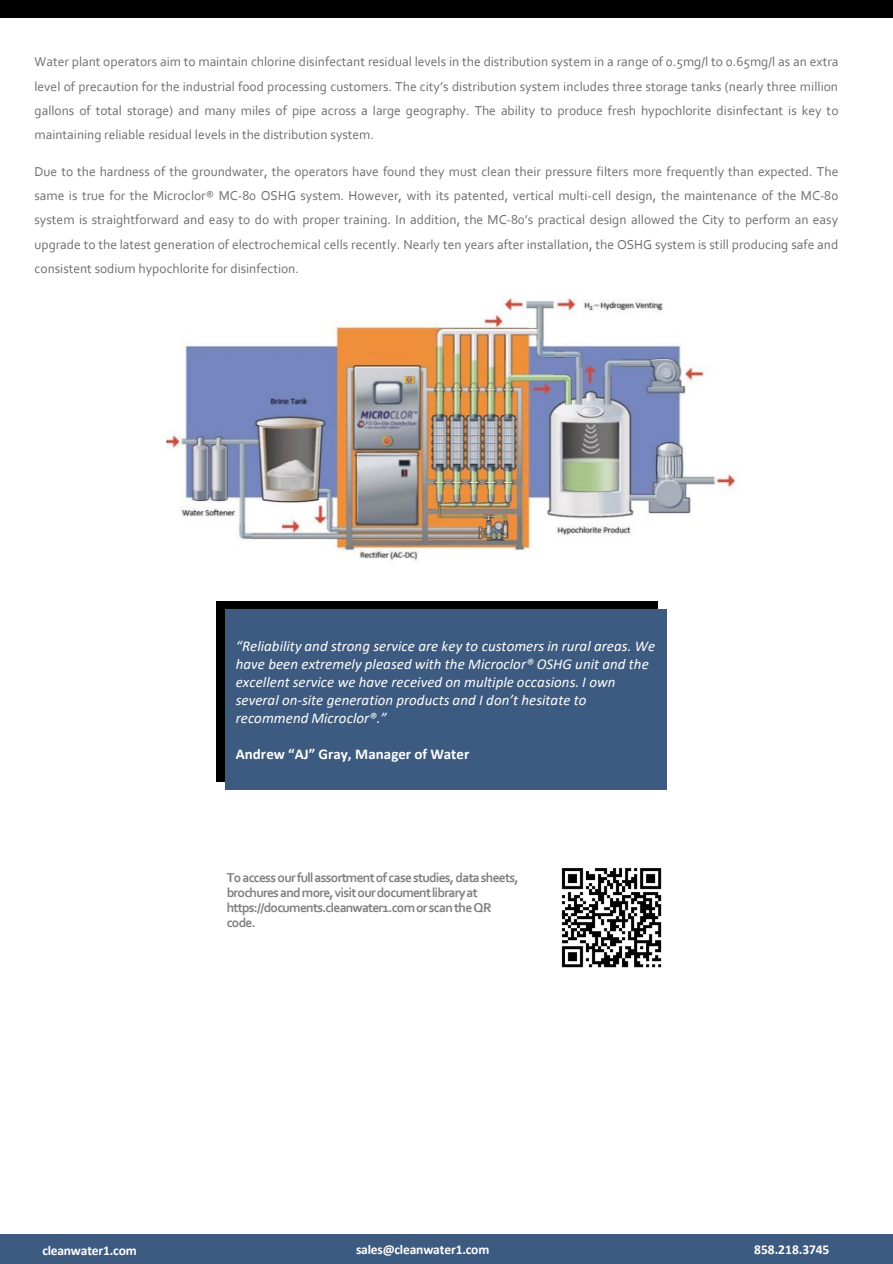
<style>
.page{position:relative;width:893px;height:1264px;background:#fff}
.page>*{position:absolute;margin:0;border:0;box-sizing:border-box;transform-origin:0 0}
.t1{font:italic 15px/18px "Calibri";letter-spacing:.005em;color:#fff}
.t2{font:700 15px "Calibri";letter-spacing:.005em;color:#fff}
.t3{font:13.5px/24.3px "Corbel";color:#6d6e71;text-align:justify}
.t4{font:700 13.5px/15px "Corbel";letter-spacing:-.05em;color:#7f7f7f}
.t5{font:700 13.5px "Calibri";letter-spacing:-.01em;color:#fff}
</style>
<div class="page">
<div style="left:216px;top:601px;width:441px;height:180px;background:#000"></div>
<div style="left:0;top:1234px;width:892px;height:29px;background:#3d5a80"></div>
<div style="left:0;top:0;width:892px;height:17px;background:#000"></div>
<img style="left:165px;top:296px;width:571px;height:265px">
<div style="left:225px;top:609px;width:441px;height:180px;background:#3d5a80"></div>
<img style="left:561px;top:868px;width:101px;height:100px">
<p class="t3" style="left:34px;top:49px;width:805px">Water plant operators aim to maintain chlorine disinfectant residual levels in the distribution system in a range of 0.5mg/l to 0.65mg/l as an extra level of precaution for the industrial food processing customers. The city’s distribution system includes three storage tanks (nearly three million gallons of total storage) and many miles of pipe across a large geography. The ability to produce fresh hypochlorite disinfectant is key to maintaining reliable residual levels in the distribution system.</p>
<p class="t3" style="left:34px;top:159px;width:805px">Due to the hardness of the groundwater, the operators have found they must clean their pressure filters more frequently than expected. The same is true for the Microclor® MC-80 OSHG system. However, with its patented, vertical multi-cell design, the maintenance of the MC-80 system is straightforward and easy to do with proper training. In addition, the MC-80’s practical design allowed the City to perform an easy upgrade to the latest generation of electrochemical cells recently. Nearly ten years after installation, the OSHG system is still producing safe and consistent sodium hypochlorite for disinfection.</p>
<p class="t1" style="left:236px;top:636px;width:421px">“Reliability and strong service are key to customers in rural areas. We have been extremely pleased with the Microclor® OSHG unit and the excellent service we have received on multiple occasions. I own several on-site generation products and I don’t hesitate to recommend Microclor®.”</p>
<p class="t2" style="left:236px;top:743px;width:235px">Andrew “AJ” Gray, Manager of Water</p>
<p class="t4" style="left:227px;top:869px;width:293px">To access our full assortment of case studies, data sheets, brochures and more, visit our document library at https://documents.cleanwater1.com or scan the QR code.</p>
<p class="t5" style="left:42px;top:1240px;width:96px">cleanwater1.com</p>
<p class="t5" style="left:356px;top:1239px;width:135px">sales@cleanwater1.com</p>
<p class="t5" style="left:754px;top:1239px;width:77px">858.218.3745</p>
</div>
